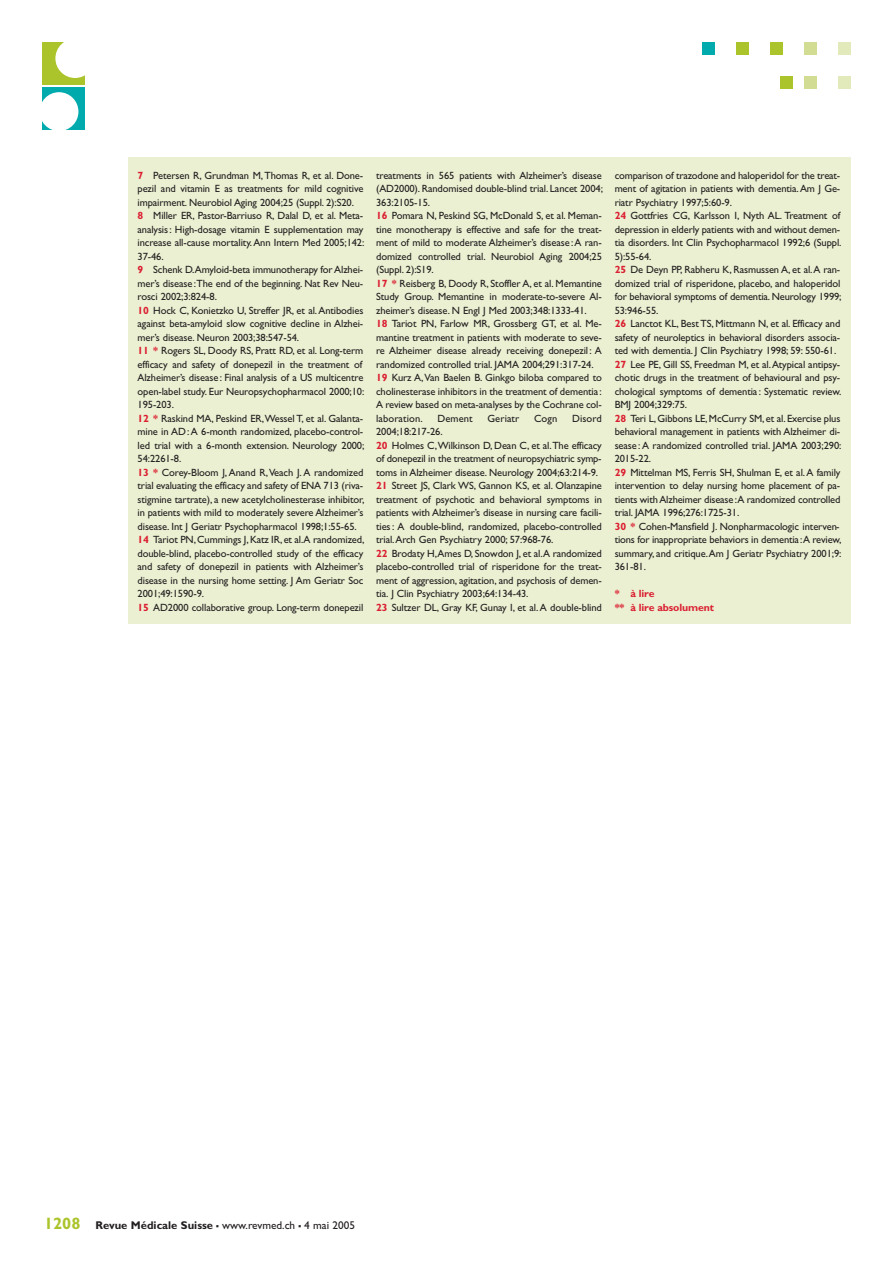
<style>
.page{position:relative;width:893px;height:1263px;background:#fff}
.page>*{position:absolute;margin:0;border:0;box-sizing:border-box;transform-origin:0 0}
.t1{font:11.25px "Gill Sans";color:#231f20}
.t2{font:10.5px/13.5px "Gill Sans";letter-spacing:-.01em;color:#231f20}
.t3{font:700 10.5px/13.5px "Gill Sans";letter-spacing:-.01em;color:#db1f31}
.t4{font:10.5px "Gill Sans";letter-spacing:.01em;color:#231f20}
.s1{font-weight:700;color:#db1f31}
.s2{font-weight:700;font-size:16.5px;color:#acc42b}
.s3{font-weight:700}
.s4{font-weight:700;font-size:16.5px}
</style>
<div class="page">
<div style="left:838px;top:43px;width:12px;height:12px;background:#e2eabc"></div>
<div style="left:804px;top:43px;width:12px;height:12px;background:#d2dd93"></div>
<div style="left:770px;top:43px;width:12px;height:12px;background:#acc42b"></div>
<div style="left:736px;top:43px;width:12px;height:12px;background:#acc42b"></div>
<div style="left:702px;top:43px;width:12px;height:12px;background:#00aaad"></div>
<div style="left:838px;top:77px;width:12px;height:12px;background:#e2eabc"></div>
<div style="left:804px;top:77px;width:12px;height:12px;background:#d2dd93"></div>
<div style="left:780px;top:77px;width:13px;height:12px;background:#acc42b"></div>
<div style="left:43px;top:43px;width:42px;height:42px;background:#acc42b"></div>
<div style="left:55px;top:39px;width:40px;height:39px;background:#fff;border-radius:50%"></div>
<div style="left:43px;top:87px;width:42px;height:43px;background:#00aaad"></div>
<div style="left:40px;top:92px;width:38px;height:39px;background:#fff;border-radius:50%"></div>
<div style="left:128px;top:157px;width:722px;height:467px;background:#ebf0d2"></div>
<p class="t2" style="left:138px;top:169px;width:228px"><span class="s1">7</span> Petersen R, Grundman M,Thomas R, et al. Done&shy;pezil and vitamin E as treatments for mild cognitive impairment. Neurobiol Aging 2004;25 (Suppl. 2):S20.<br><span class="s1">8</span> Miller ER, Pastor-Barriuso R, Dalal D, et al. Meta&shy;analysis: High-dosage vitamin E supplementation may increase all-cause mortality.Ann Intern Med 2005;142:<br>37-46.<br><span class="s1">9</span> Schenk D.Amyloid-beta immunotherapy forAlzhei&shy;mer’s disease :The end of the beginning. Nat Rev Neu&shy;rosci 2002;3:824-8.<br><span class="s1">10</span> Hock C, Konietzko U, Streffer JR, et al.Antibodies against beta-amyloid slow cognitive decline in Alzhei&shy;mer’s disease. Neuron 2003;38:547-54.<br><span class="s1">11 *</span> Rogers SL, Doody RS, Pratt RD, et al. Long-term efficacy and safety of donepezil in the treatment of Alzheimer’s disease : Final analysis of a US multicentre open-label study. Eur Neuropsychopharmacol 2000;10:<br>195-203.<br><span class="s1">12 *</span> Raskind MA, Peskind ER,Wessel T, et al. Galanta&shy;mine in AD:A 6-month randomized, placebo-control&shy;led trial with a 6-month extension. Neurology 2000; 54:2261-8.<br><span class="s1">13 *</span> Corey-Bloom J, Anand R,Veach J. A randomized trial evaluating the efficacy and safety of ENA 713 (riva&shy;stigmine tartrate), a new acetylcholinesterase inhibitor, in patients with mild to moderately severe Alzheimer’s disease. Int J Geriatr Psychopharmacol 1998;1:55-65.<br><span class="s1">14</span> Tariot PN,Cummings J,Katz IR, et al.A randomized, double-blind, placebo-controlled study of the efficacy and safety of donepezil in patients with Alzheimer’s disease in the nursing home setting. J Am Geriatr Soc 2001;49:1590-9.<br><span class="s1">15</span> AD2000 collaborative group. Long-term donepezil</p>
<p class="t2" style="left:376px;top:169px;width:228px">treatments in 565 patients with Alzheimer’s disease (AD2000). Randomised double-blind trial. Lancet 2004; 363:2105-15.<br><span class="s1">16</span> Pomara N, Peskind SG, McDonald S, et al. Meman&shy;tine monotherapy is effective and safe for the treat&shy;ment of mild to moderate Alzheimer’s disease :A ran&shy;domized controlled trial. Neurobiol Aging 2004;25 (Suppl. 2):S19.<br><span class="s1">17 *</span> Reisberg B, Doody R, Stoffler A, et al. Memantine Study Group. Memantine in moderate-to-severe Al&shy;zheimer’s disease. N Engl J Med 2003;348:1333-41.<br><span class="s1">18</span> Tariot PN, Farlow MR, Grossberg GT, et al. Me&shy;mantine treatment in patients with moderate to seve&shy;re Alzheimer disease already receiving donepezil : A randomized controlled trial. JAMA 2004;291:317-24.<br><span class="s1">19</span> Kurz A,Van Baelen B. Ginkgo biloba compared to cholinesterase inhibitors in the treatment of dementia :<br>A review based on meta-analyses by the Cochrane col&shy;laboration.</p>
<p class="t2" style="left:437px;top:412px;width:37px">Dement</p>
<p class="t4" style="left:487px;top:414px;width:33px">Geriatr</p>
<p class="t2" style="left:534px;top:412px;width:25px">Cogn</p>
<p class="t2" style="left:572px;top:412px;width:31px">Disord</p>
<p class="t2" style="left:376px;top:426px;width:227px">2004;18:217-26.<br><span class="s1">20</span> Holmes C,Wilkinson D, Dean C, et al.The efficacy of donepezil in the treatment of neuropsychiatric symp&shy;toms in Alzheimer disease. Neurology 2004;63:214-9.<br><span class="s1">21</span> Street JS, Clark WS, Gannon KS, et al. Olanzapine treatment of psychotic and behavioral symptoms in patients with Alzheimer’s disease in nursing care facili&shy;ties: A double-blind, randomized, placebo-controlled trial.Arch Gen Psychiatry 2000; 57:968-76.<br><span class="s1">22</span> Brodaty H,Ames D, Snowdon J, et al.A randomized placebo-controlled trial of risperidone for the treat&shy;ment of aggression, agitation, and psychosis of demen&shy;tia. J Clin Psychiatry 2003;64:134-43.<br><span class="s1">23</span> Sultzer DL, Gray KF, Gunay I, et al.A double-blind</p>
<p class="t2" style="left:615px;top:169px;width:228px">comparison of trazodone and haloperidol for the treat&shy;ment of agitation in patients with dementia.Am J Ge&shy;riatr Psychiatry 1997;5:60-9.<br><span class="s1">24</span> Gottfries CG, Karlsson I, Nyth AL. Treatment of depression in elderly patients with and without demen&shy;tia disorders. Int Clin Psychopharmacol 1992;6 (Suppl.<br>5):55-64.<br><span class="s1">25</span> De Deyn PP, Rabheru K, Rasmussen A, et al.A ran&shy;domized trial of risperidone, placebo, and haloperidol for behavioral symptoms of dementia. Neurology 1999; 53:946-55.<br><span class="s1">26</span> Lanctot KL, Best TS, Mittmann N, et al. Efficacy and safety of neuroleptics in behavioral disorders associa&shy;ted with dementia. J Clin Psychiatry 1998; 59: 550-61.<br><span class="s1">27</span> Lee PE, Gill SS, Freedman M, et al.Atypical antipsy&shy;chotic drugs in the treatment of behavioural and psy&shy;chological symptoms of dementia : Systematic review.<br>BMJ 2004;329:75.<br><span class="s1">28</span> Teri L,Gibbons LE,McCurry SM, et al. Exercise plus behavioral management in patients with Alzheimer di&shy;sease :A randomized controlled trial. JAMA 2003;290:<br>2015-22.<br><span class="s1">29</span> Mittelman MS, Ferris SH, Shulman E, et al.A family intervention to delay nursing home placement of pa&shy;tients withAlzheimer disease :A randomized controlled trial. JAMA 1996;276:1725-31.<br><span class="s1">30 *</span> Cohen-Mansfield J. Nonpharmacologic interven&shy;tions for inappropriate behaviors in dementia :A review, summary, and critique.Am J Geriatr Psychiatry 2001;9:<br>361-81.</p>
<p class="t3" style="left:615px;top:588px;width:101px">* à lire<br>** à lire absolument</p>
<p class="t1" style="left:44px;top:1221px;width:313px"><span class="s2">1208</span> <span class="s3">Revue Médicale Suisse</span> <span class="s4">–</span> www.revmed.ch <span class="s4">–</span> 4 mai 2005</p>
</div>
